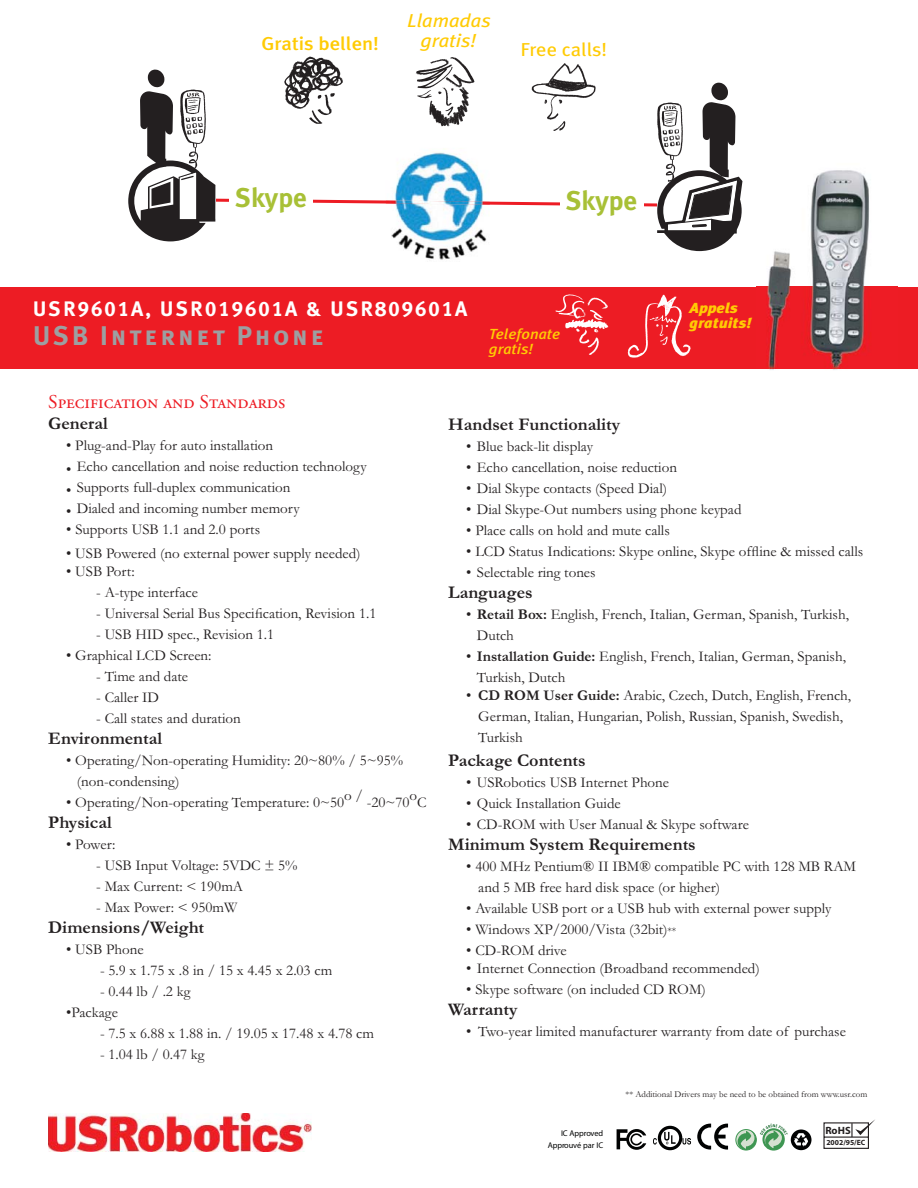
<style>
.page{position:relative;width:918px;height:1188px;background:#fff}
.page>*{position:absolute;margin:0;border:0;box-sizing:border-box;transform-origin:0 0}
.t1{font:27px "Meta Plus Bold Caps";letter-spacing:.1em;color:#9d9fa1}
.t2{font:700 27px "Meta Plus";color:#a8c036}
.t3{font:21px "Meta Plus Bold Caps";letter-spacing:.1em;color:#fff}
.t4{font:19.5px "Adobe Garamond Regular SC";color:#ed1c24}
.t5{font:italic 18.75px/20.1px "Meta Plus";color:#ffcb04;text-align:center;scale:1.1 1}
.t6{font:500 18.75px "Meta Plus";color:#ffcb04;scale:1.1 1}
.t7{font:18.75px "Meta Plus";color:#ffcb04;scale:1.1 1}
.t8{font:700 18px "Garamond";color:#231f20}
.t9{font:15px/21px "Garamond";color:#231f20}
.t10{font:italic 500 14.55px/15.6px "Meta Plus";color:#ffcb04;scale:1.1 1}
.t11{font:italic 900 14.55px/15.6px "Meta Plus";color:#ffcb04;scale:1.1 1}
.t12{font:700 10.5px "Myriad";color:#231f20}
.t13{font:9px "Garamond";color:#231f20}
.t14{font:8.25px/12.5px "Myriad Pro";color:#010202;text-align:right}
.t15{font:700 7.65px "Myriad";color:#231f20}
.s1{font-weight:700}
.s2{font-size:10.5px}
</style>
<div class="page">
<div style="left:0;top:287px;width:918px;height:82px;background:#ed1c24"></div>
<img style="left:48px;top:1113px;width:263px;height:39px">
<div style="left:736px;top:1129px;width:21px;height:21px;border:1px solid #3e9652;border-radius:50%"></div>
<svg style="left:738px;top:1124px;width:74px;height:26px"></svg>
<svg style="left:697px;top:1124px;width:31px;height:26px"></svg>
<svg style="left:616px;top:1129px;width:30px;height:21px"></svg>
<svg style="left:653px;top:1138px;width:4px;height:7px"></svg>
<svg style="left:682px;top:1138px;width:9px;height:7px"></svg>
<div style="left:658px;top:1126px;width:24px;height:24px;border:3px solid #010202;border-radius:50%"></div>
<svg style="left:664px;top:1132px;width:12px;height:12px"></svg>
<img style="left:627px;top:294px;width:64px;height:64px">
<img style="left:555px;top:294px;width:54px;height:61px">
<img style="left:424px;top:57px;width:44px;height:13px">
<img style="left:292px;top:56px;width:47px;height:14px">
<img style="left:558px;top:63px;width:25px;height:7px">
<svg style="left:128px;top:70px;width:615px;height:181px"></svg>
<img style="left:654px;top:101px;width:31px;height:82px">
<div style="left:229px;top:186px;width:84px;height:29px;background:#fff"></div>
<div style="left:560px;top:189px;width:83px;height:29px;background:#fff"></div>
<img style="left:756px;top:170px;width:141px;height:200px">
<img style="left:756px;top:287px;width:141px;height:82px">
<img style="left:386px;top:148px;width:104px;height:112px">
<img style="left:386px;top:201px;width:104px;height:4px">
<svg style="left:823px;top:1119px;width:52px;height:30px"></svg>
<p class="t5" style="left:407px;top:11px;width:77px">Llamadas gratis!</p>
<p class="t6" style="left:261px;top:33px;width:108px">Gratis bellen!</p>
<p class="t7" style="left:520px;top:39px;width:80px">Free calls!</p>
<h1 class="t2" style="left:235px;top:182px;width:73px">Skype</h1>
<h1 class="t2" style="left:566px;top:185px;width:73px">Skype</h1>
<h2 class="t3" style="left:33px;top:302px;width:436px">USR9601A, USR019601A &amp; USR809601A</h2>
<h1 class="t1" style="left:33px;top:326px;width:293px">USB Internet Phone</h1>
<p class="t10" style="left:489px;top:326px;width:66px">Telefonate gratis!</p>
<p class="t11" style="left:690px;top:300px;width:58px">Appels gratuits!</p>
<h3 class="t4" style="left:48px;top:394px;width:239px">Specification and Standards</h3>
<p class="t8" style="left:48px;top:417px;width:61px">General</p>
<p class="t9" style="left:66px;top:437px;width:208px">• Plug-and-Play for auto installation</p>
<p class="t9" style="left:66px;top:458px;width:302px">• Echo cancellation and noise reduction technology</p>
<p class="t9" style="left:66px;top:479px;width:226px">• Supports full-duplex communication</p>
<p class="t9" style="left:66px;top:500px;width:235px">• Dialed and incoming number memory</p>
<p class="t9" style="left:66px;top:521px;width:195px">• Supports USB 1.1 and 2.0 ports</p>
<p class="t9" style="left:66px;top:545px;width:296px">• USB Powered (no external power supply needed)</p>
<p class="t9" style="left:66px;top:563px;width:70px">• USB Port:</p>
<p class="t9" style="left:96px;top:584px;width:103px">- A-type interface</p>
<p class="t9" style="left:96px;top:605px;width:282px">- Universal Serial Bus Specification, Revision 1.1</p>
<p class="t9" style="left:96px;top:626px;width:179px">- USB HID spec., Revision 1.1</p>
<p class="t9" style="left:66px;top:647px;width:147px">• Graphical LCD Screen:</p>
<p class="t9" style="left:96px;top:668px;width:93px">- Time and date</p>
<p class="t9" style="left:96px;top:689px;width:64px">- Caller ID</p>
<p class="t9" style="left:96px;top:710px;width:146px">- Call states and duration</p>
<p class="t8" style="left:48px;top:732px;width:115px">Environmental</p>
<p class="t9" style="left:77px;top:752px;width:328px;text-indent:-10px">• Operating/Non-operating Humidity: 20~80% / 5~95% (non-condensing)</p>
<p class="t9" style="left:66px;top:794px;width:279px">• Operating/Non-operating Temperature: 0~50</p>
<p class="t9" style="left:344px;top:786px;width:20px">o /</p>
<p class="t9" style="left:410px;top:786px;width:9px">o</p>
<p class="t9" style="left:417px;top:794px;width:11px">C</p>
<p class="t9" style="left:367px;top:794px;width:44px">-20~70</p>
<p class="t8" style="left:48px;top:816px;width:65px">Physical</p>
<p class="t9" style="left:66px;top:836px;width:51px">• Power:</p>
<p class="t9" style="left:96px;top:857px;width:203px">- USB Input Voltage: 5VDC ± 5%</p>
<p class="t9" style="left:96px;top:878px;width:148px">- Max Current: &lt; 190mA</p>
<p class="t9" style="left:96px;top:899px;width:143px">- Max Power: &lt; 950mW</p>
<p class="t8" style="left:48px;top:921px;width:157px">Dimensions/Weight</p>
<p class="t9" style="left:66px;top:941px;width:79px">• USB Phone</p>
<p class="t9" style="left:100px;top:962px;width:234px">- 5.9 x 1.75 x .8 in / 15 x 4.45 x 2.03 cm</p>
<p class="t9" style="left:100px;top:983px;width:92px">- 0.44 lb / .2 kg</p>
<p class="t9" style="left:66px;top:1004px;width:53px">•Package</p>
<p class="t9" style="left:100px;top:1025px;width:275px">- 7.5 x 6.88 x 1.88 in. / 19.05 x 17.48 x 4.78 cm</p>
<p class="t9" style="left:100px;top:1046px;width:106px">- 1.04 lb / 0.47 kg</p>
<p class="t8" style="left:448px;top:417px;width:173px">Handset Functionality</p>
<p class="t9" style="left:466px;top:437px;width:128px">• Blue back-lit display</p>
<p class="t9" style="left:466px;top:458px;width:212px">• Echo cancellation, noise reduction</p>
<p class="t9" style="left:466px;top:479px;width:202px">• Dial Skype contacts (Speed Dial)</p>
<p class="t9" style="left:466px;top:500px;width:277px">• Dial Skype-Out numbers using phone keypad</p>
<p class="t9" style="left:466px;top:521px;width:205px">• Place calls on hold and mute calls</p>
<p class="t9" style="left:466px;top:542px;width:399px">• LCD Status Indications: Skype online, Skype offline &amp; missed calls</p>
<p class="t9" style="left:466px;top:563px;width:131px">• Selectable ring tones</p>
<p class="t8" style="left:448px;top:585px;width:86px">Languages</p>
<p class="t9" style="left:477px;top:605px;width:374px;text-indent:-11px">• <span class="s1">Retail Box:</span> English, French, Italian, German, Spanish, Turkish,<br>Dutch</p>
<p class="t9" style="left:477px;top:647px;width:371px;text-indent:-11px">• <span class="s1">Installation Guide:</span> English, French, Italian, German, Spanish,<br>Turkish, Dutch</p>
<p class="t9" style="left:478px;top:686px;width:374px;text-indent:-12px">• <span class="s1">CD ROM User Guide:</span> Arabic, Czech, Dutch, English, French,<br>German, Italian, Hungarian, Polish, Russian, Spanish, Swedish,<br>Turkish</p>
<p class="t8" style="left:448px;top:753px;width:139px">Package Contents</p>
<p class="t9" style="left:466px;top:773px;width:204px">• USRobotics USB Internet Phone</p>
<p class="t9" style="left:466px;top:794px;width:156px">• Quick Installation Guide</p>
<p class="t9" style="left:466px;top:815px;width:284px">• CD-ROM with User Manual &amp; Skype software</p>
<p class="t8" style="left:448px;top:837px;width:249px">Minimum System Requirements</p>
<p class="t9" style="left:478px;top:857px;width:379px;text-indent:-12px">• 400 MHz Pentium® II IBM® compatible PC with 128 MB RAM and 5 MB free hard disk space (or higher)</p>
<p class="t9" style="left:466px;top:899px;width:367px">• Available USB port or a USB hub with external power supply</p>
<p class="t9" style="left:466px;top:920px;width:212px">• Windows XP/2000/Vista (32bit)<span class="s2">**</span></p>
<p class="t9" style="left:466px;top:941px;width:102px">• CD-ROM drive</p>
<p class="t9" style="left:466px;top:959px;width:295px">• Internet Connection (Broadband recommended)</p>
<p class="t9" style="left:466px;top:980px;width:241px">• Skype software (on included CD ROM)</p>
<p class="t8" style="left:448px;top:1002px;width:71px">Warranty</p>
<p class="t9" style="left:466px;top:1022px;width:381px">• Two-year limited manufacturer warranty from date of purchase</p>
<p class="t14" style="left:548px;top:1127px;width:57px">IC Approved<br>Approuvé par IC</p>
<p class="t13" style="left:625px;top:1091px;width:243px">** Additional Drivers may be need to be obtained from www.usr.com</p>
<p class="t12" style="left:825px;top:1126px;width:27px">RoHS</p>
<p class="t15" style="left:826px;top:1140px;width:41px">2002/95/EC</p>
</div>
